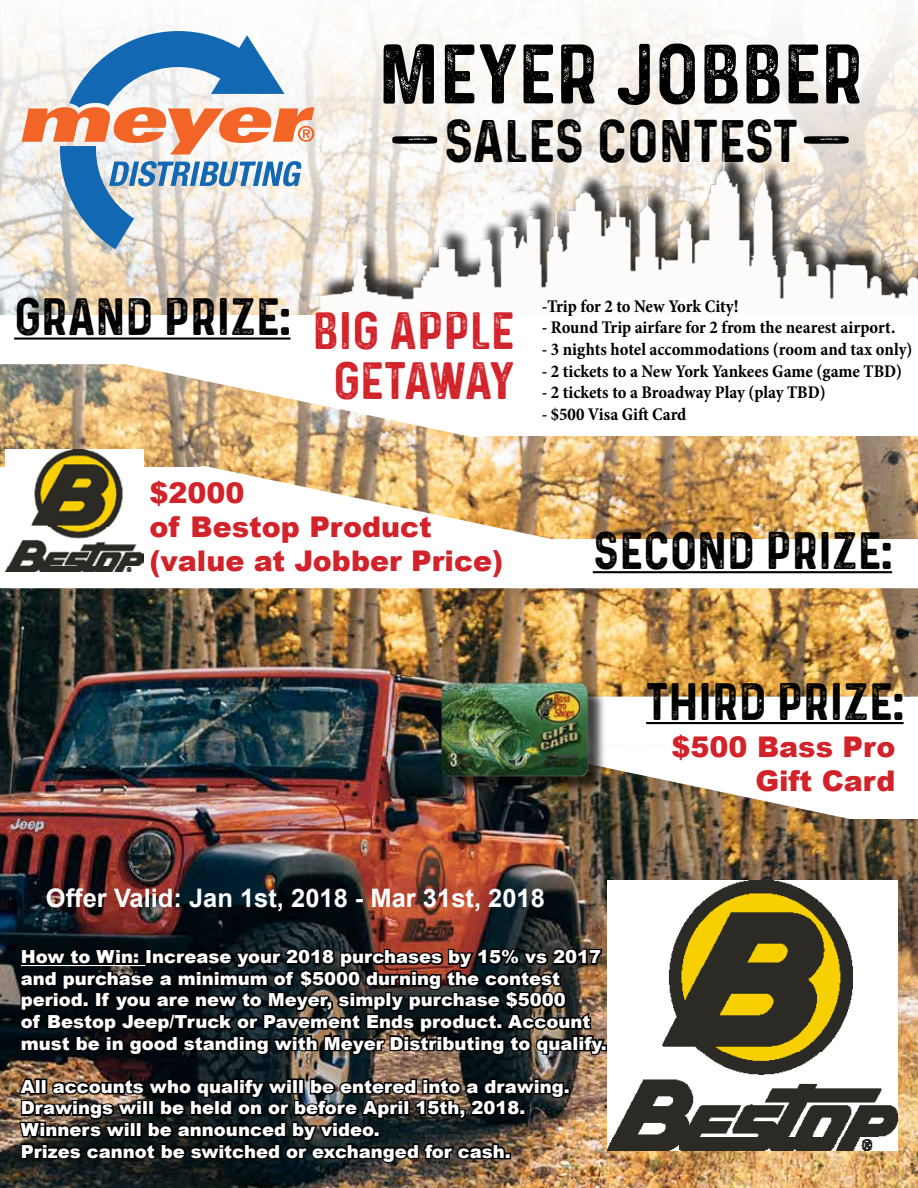
<style>
.page{position:relative;width:918px;height:1188px;background:#fff}
.page>*{position:absolute;margin:0;border:0;box-sizing:border-box;transform-origin:0 0}
.t1{font:67.5px "Prequel Demo";color:#000}
.t2{font:48px "Prequel Demo";letter-spacing:-.005em;color:#000;scale:3.3 1}
.t3{font:42px "Prequel Demo";color:#000}
.t4{font:42px/50.4px "Prequel Demo";color:#d2232a;text-align:center}
.t5{font:900 28.5px/34.2px "Arial";color:#d2232a}
.t6{font:700 25.5px "Arial";color:#fff}
.t7{font:900 18px/21.6px "Arial";color:#fff}
.t8{font:700 condensed 18px "Minion Pro";color:#000}
</style>
<div class="page">
<img style="left:0;top:9px;width:918px;height:1179px">
<svg style="left:22px;top:31px;width:292px;height:218px"></svg>
<div style="left:321px;top:134px;width:597px;height:179px;background:#000;opacity:.75"></div>
<img style="left:314px;top:144px;width:604px;height:171px">
<svg style="left:0;top:315px;width:918px;height:49px"></svg>
<img style="left:123px;top:364px;width:701px;height:73px">
<div style="left:474px;top:356px;width:444px;height:80px;background:#fff"></div>
<hr style="left:14px;top:337px;width:277px;height:3px;background:#000">
<svg style="left:0;top:539px;width:918px;height:49px"></svg>
<img style="left:0;top:466px;width:555px;height:74px">
<div style="left:0;top:468px;width:203px;height:79px;background:#fff"></div>
<hr style="left:593px;top:571px;width:299px;height:2px;background:#000">
<svg style="left:497px;top:697px;width:421px;height:122px"></svg>
<div style="left:850px;top:740px;width:68px;height:79px;background:#fff"></div>
<hr style="left:646px;top:722px;width:258px;height:2px;background:#000">
<img style="left:5px;top:450px;width:139px;height:122px">
<div style="left:444px;top:686px;width:163px;height:109px;background:#000;opacity:.75"></div>
<img style="left:436px;top:678px;width:157px;height:103px">
<svg style="left:18px;top:944px;width:589px;height:113px"></svg>
<div style="left:563px;top:1088px;width:7px;height:6px;border:3px solid #000"></div>
<img style="left:17px;top:1073px;width:550px;height:92px">
<div style="left:504px;top:1153px;width:7px;height:6px;border:3px solid #000"></div>
<img style="left:608px;top:881px;width:289px;height:269px">
<h1 class="t1" style="left:378px;top:29px;width:487px">MEYER JOBBER</h1>
<h2 class="t2" style="left:387px;top:108px;width:143px">-SALES CONTEST-</h2>
<h3 class="t3" style="left:14px;top:289px;width:278px">GRAND PRIZE:</h3>
<p class="t8" style="left:542px;top:294px;width:198px">-Trip for 2 to New York City!</p>
<h3 class="t4" style="left:313px;top:305px;width:204px">BIG APPLE<br>GETAWAY</h3>
<p class="t8" style="left:542px;top:315px;width:355px">- Round Trip airfare for 2 from the nearest airport.</p>
<p class="t8" style="left:542px;top:337px;width:372px">- 3 nights hotel accommodations (room and tax only)</p>
<p class="t8" style="left:542px;top:358px;width:362px">- 2 tickets to a New York Yankees Game (game TBD)</p>
<p class="t8" style="left:542px;top:380px;width:285px">- 2 tickets to a Broadway Play (play TBD)</p>
<p class="t8" style="left:542px;top:402px;width:146px">- $500 Visa Gift Card</p>
<h3 class="t5" style="left:149px;top:475px;width:355px">$2000<br>of Bestop Product (value at Jobber Price)</h3>
<h3 class="t6" style="left:46px;top:881px;width:500px">Offer Valid: Jan 1st, 2018 - Mar 31st, 2018</h3>
<h3 class="t3" style="left:593px;top:522px;width:301px">SECOND PRIZE:</h3>
<h3 class="t3" style="left:646px;top:673px;width:259px">THIRD PRIZE:</h3>
<h3 class="t5" style="left:672px;top:728px;width:225px;text-align:right">$500 Bass Pro<br>Gift Card</h3>
<p class="t7" style="left:21px;top:946px;width:587px">How to Win: Increase your 2018 purchases by 15% vs 2017 and purchase a minimum of $5000 durning the contest period. If you are new to Meyer, simply purchase $5000<br>of Bestop Jeep/Truck or Pavement Ends product. Account must be in good standing with Meyer Distributing to qualify.</p>
<p class="t7" style="left:21px;top:1075px;width:550px">All accounts who qualify will be entered into a drawing.<br>Drawings will be held on or before April 15th, 2018.<br>Winners will be announced by video.<br>Prizes cannot be switched or exchanged for cash.</p>
</div>
